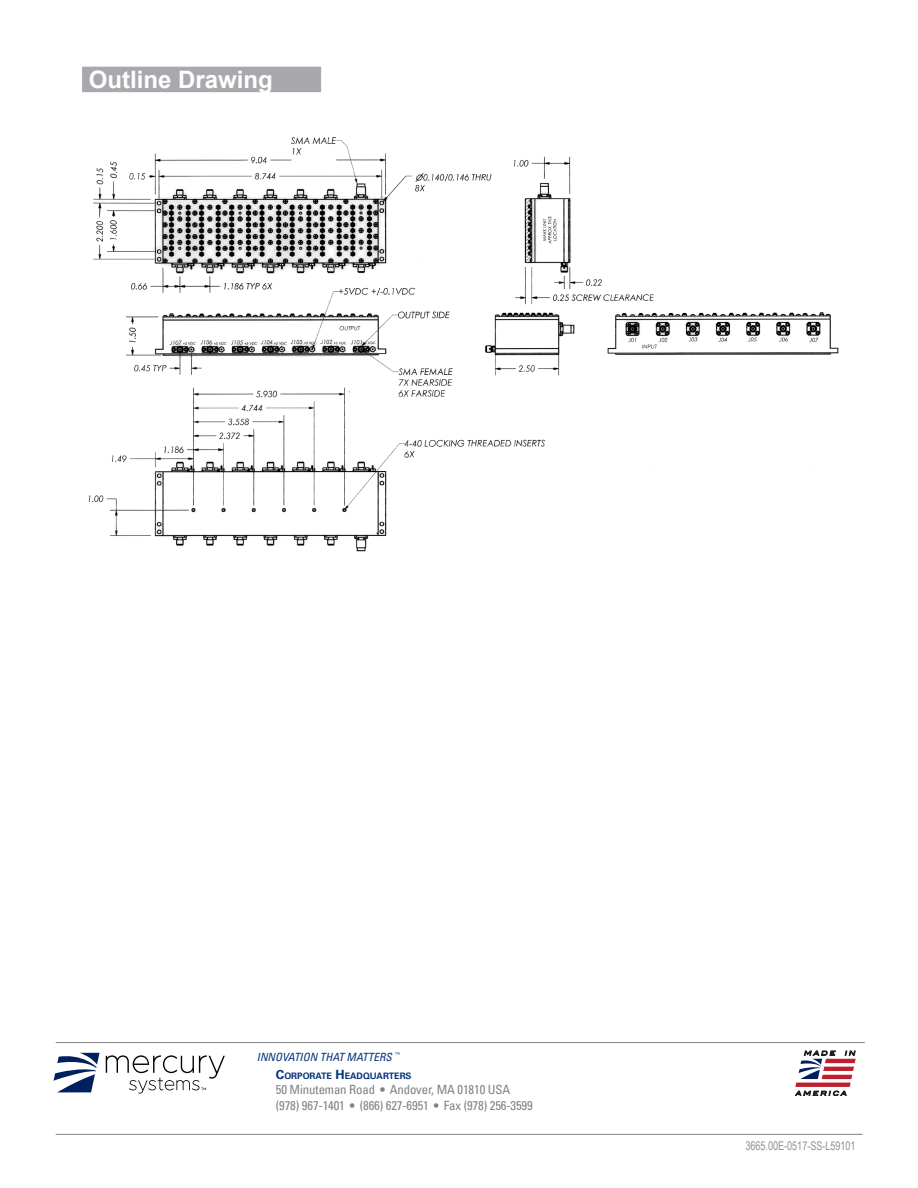
<style>
.page{position:relative;width:918px;height:1188px;background:#fff}
.page>*{position:absolute;margin:0;border:0;box-sizing:border-box;transform-origin:0 0}
.t1{font:700 24px "Arial";color:#fff}
.t2{font:condensed 12.75px/15.3px "Univers LT Pro";letter-spacing:-.01em;color:#808285}
.t3{font:12px "Arial Narrow";color:#8e9091;scale:.92 1}
.t4{font:italic condensed 11.4px "Univers LT Pro";color:#08347b}
.t5{font:700 8.85px "Univers LT Pro 65";color:#08347b}
.s1{font-size:12.75px}
</style>
<div class="page">
<svg style="left:54px;top:1053px;width:46px;height:39px"></svg>
<svg style="left:106px;top:1055px;width:119px;height:39px"></svg>
<hr style="left:56px;top:1042px;width:809px;height:1px;background:#808285">
<hr style="left:56px;top:1134px;width:807px;height:1px;background:#808285">
<svg style="left:795px;top:1051px;width:61px;height:45px"></svg>
<div style="left:82px;top:67px;width:239px;height:25px;background:#a8a9ad"></div>
<img style="left:88px;top:137px;width:751px;height:415px">
<h1 class="t1" style="left:89px;top:63px;width:186px">Outline Drawing</h1>
<p class="t4" style="left:257px;top:1050px;width:144px">INNOVATION THAT MATTERS <sup>™</sup></p>
<p class="t5" style="left:276px;top:1070px;width:137px"><span class="s1">C</span>ORPORATE <span class="s1">H</span>EADQUARTERS</p>
<p class="t2" style="left:276px;top:1082px;width:258px">50 Minuteman Road • Andover, MA 01810 USA (978) 967-1401 • (866) 627-6951 • Fax (978) 256-3599</p>
<p class="t3" style="left:745px;top:1137px;width:121px">3665.00E-0517-SS-L59101</p>
</div>
